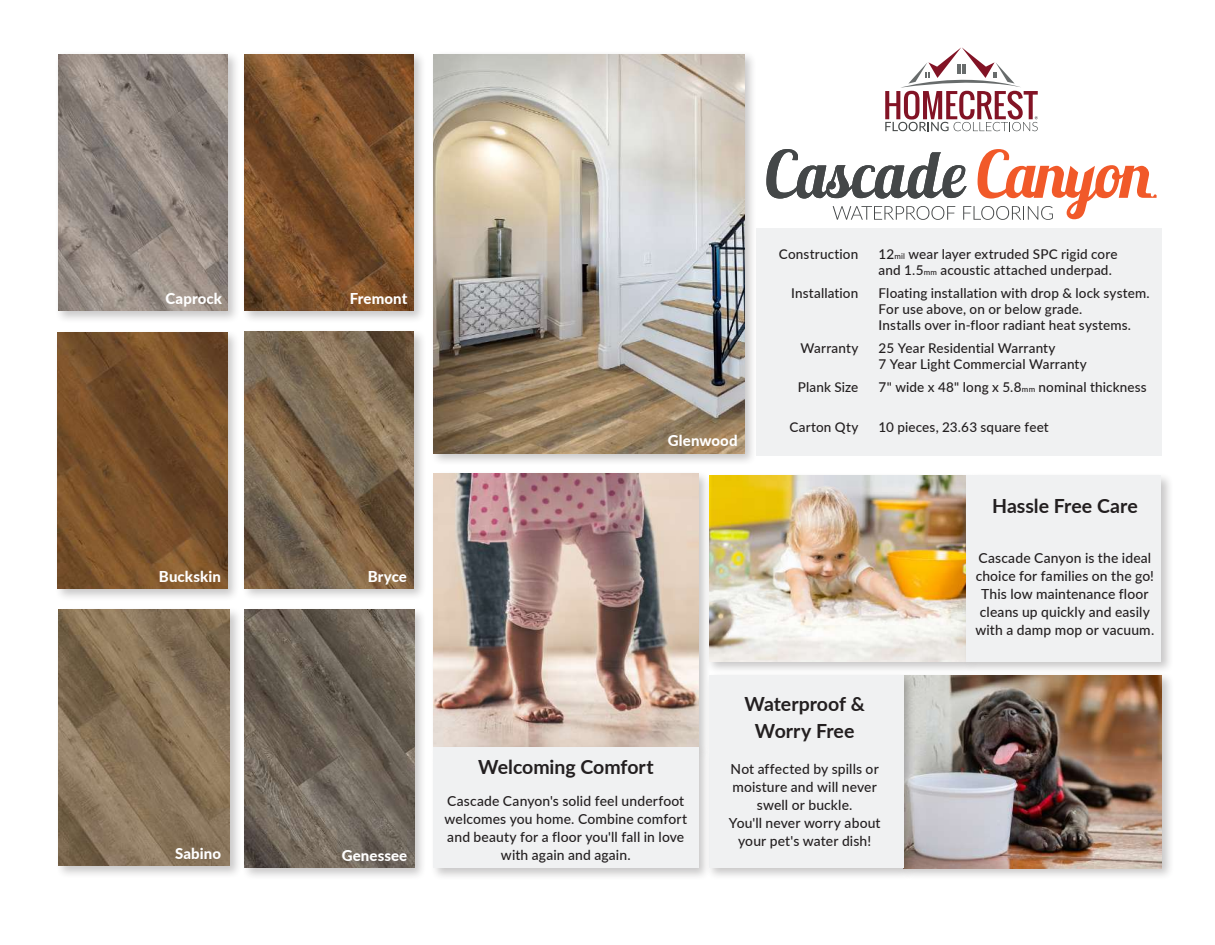
<style>
.page{position:relative;width:1215px;height:945px;background:#fff}
.page>*{position:absolute;margin:0;border:0;box-sizing:border-box;transform-origin:0 0}
.t1{font:700 19.5px/27px "Lato";color:#231f20;text-align:center}
.t2{font:800 15px "Lato";letter-spacing:.01em;color:#fff}
.t3{font:500 13.8px/18px "Lato";letter-spacing:.01em;color:#231f20;text-align:center}
.t4{font:500 13.5px/16.2px "Lato";letter-spacing:.01em;color:#231f20}
.s1{font-size:7.8px}
</style>
<div class="page">
<div style="left:241px;top:328px;width:186px;height:273px;background:#231f20;opacity:.25"></div>
<img style="left:244px;top:332px;width:170px;height:256px">
<div style="left:55px;top:51px;width:185px;height:272px;background:#231f20;opacity:.25"></div>
<img style="left:58px;top:54px;width:169px;height:256px">
<div style="left:241px;top:51px;width:186px;height:272px;background:#231f20;opacity:.25"></div>
<img style="left:244px;top:54px;width:170px;height:256px">
<div style="left:54px;top:329px;width:186px;height:272px;background:#231f20;opacity:.25"></div>
<img style="left:58px;top:332px;width:169px;height:257px">
<div style="left:55px;top:606px;width:188px;height:273px;background:#231f20;opacity:.25"></div>
<img style="left:58px;top:609px;width:172px;height:257px">
<div style="left:430px;top:51px;width:328px;height:415px;background:#231f20;opacity:.25"></div>
<img style="left:433px;top:54px;width:311px;height:399px">
<div style="left:241px;top:606px;width:186px;height:274px;background:#231f20;opacity:.25"></div>
<img style="left:245px;top:609px;width:169px;height:258px">
<div style="left:430px;top:470px;width:281px;height:291px;background:#231f20;opacity:.25"></div>
<img style="left:433px;top:474px;width:265px;height:270px">
<div style="left:756px;top:228px;width:405px;height:227px;background:#f0f1f2"></div>
<div style="left:900px;top:672px;width:274px;height:209px;background:#231f20;opacity:.25"></div>
<img style="left:917px;top:675px;width:244px;height:193px">
<div style="left:706px;top:472px;width:274px;height:202px;background:#231f20;opacity:.25"></div>
<img style="left:709px;top:475px;width:254px;height:187px">
<div style="left:963px;top:472px;width:211px;height:202px;background:#231f20;opacity:.25"></div>
<div style="left:967px;top:475px;width:194px;height:187px;background:#f0f1f2"></div>
<div style="left:706px;top:672px;width:211px;height:209px;background:#231f20;opacity:.25"></div>
<div style="left:709px;top:675px;width:194px;height:193px;background:#f0f1f2"></div>
<div style="left:430px;top:744px;width:281px;height:137px;background:#231f20;opacity:.25"></div>
<div style="left:433px;top:748px;width:265px;height:120px;background:#f0f1f2"></div>
<svg style="left:885px;top:47px;width:153px;height:84px"></svg>
<svg style="left:766px;top:149px;width:391px;height:71px"></svg>
<p class="t2" style="left:165px;top:287px;width:58px">Caprock</p>
<p class="t2" style="left:350px;top:287px;width:59px">Fremont</p>
<p class="t2" style="left:159px;top:565px;width:64px">Buckskin</p>
<p class="t2" style="left:368px;top:565px;width:41px">Bryce</p>
<p class="t2" style="left:175px;top:843px;width:48px">Sabino</p>
<p class="t2" style="left:342px;top:845px;width:67px">Genessee</p>
<p class="t2" style="left:668px;top:429px;width:71px">Glenwood</p>
<p class="t4" style="left:779px;top:245px;width:81px">Construction</p>
<p class="t4" style="left:879px;top:245px;width:240px">12<span class="s1">mil</span> wear layer extruded SPC rigid core and 1.5<span class="s1">mm</span> acoustic attached underpad.</p>
<p class="t4" style="left:791px;top:284px;width:69px">Installation</p>
<p class="t4" style="left:879px;top:284px;width:273px">Floating installation with drop &amp; lock system.<br>For use above, on or below grade.<br>Installs over in-floor radiant heat systems.</p>
<p class="t4" style="left:801px;top:340px;width:59px">Warranty</p>
<p class="t4" style="left:879px;top:340px;width:210px">25 Year Residential Warranty<br>7 Year Light Commercial Warranty</p>
<p class="t4" style="left:798px;top:379px;width:62px">Plank Size</p>
<p class="t4" style="left:879px;top:379px;width:270px">7" wide x 48" long x 5.8<span class="s1">mm</span> nominal thickness</p>
<p class="t4" style="left:789px;top:418px;width:70px">Carton Qty</p>
<p class="t4" style="left:879px;top:418px;width:172px">10 pieces, 23.63 square feet</p>
<h1 class="t1" style="left:992px;top:492px;width:147px">Hassle Free Care</h1>
<p class="t3" style="left:975px;top:548px;width:180px">Cascade Canyon is the ideal choice for families on the go!<br>This low maintenance floor cleans up quickly and easily with a damp mop or vacuum.</p>
<h1 class="t1" style="left:478px;top:753px;width:177px">Welcoming Comfort</h1>
<p class="t3" style="left:445px;top:791px;width:244px">Cascade Canyon's solid feel underfoot welcomes you home. Combine comfort and beauty for a floor you'll fall in love with again and again.</p>
<h1 class="t1" style="left:744px;top:690px;width:122px">Waterproof &amp;<br>Worry Free</h1>
<p class="t3" style="left:729px;top:759px;width:153px">Not affected by spills or moisture and will never swell or buckle.<br>You'll never worry about your pet's water dish!</p>
</div>
